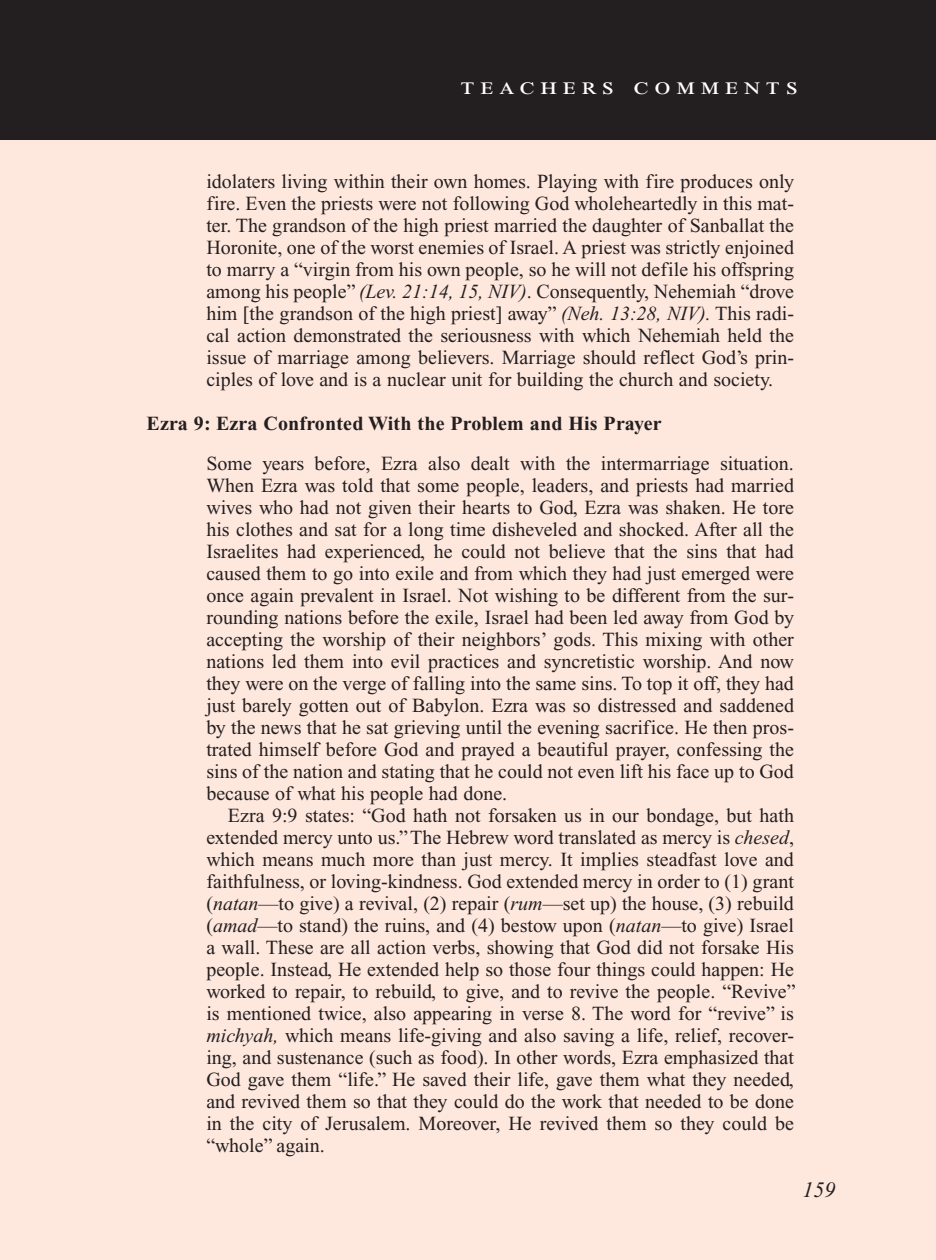
<style>
.page{position:relative;width:936px;height:1260px;background:#fff}
.page>*{position:absolute;margin:0;border:0;box-sizing:border-box;transform-origin:0 0}
.Teachers_Comments_He{font:24px "Times New Roman PS Std";letter-spacing:.2em;color:#fff;scale:1.2 1}
.PageNumbers{font:italic 22px "Times New Roman PS Std";color:#231f20}
.Objectives_Body_Text{font:20px/22px "Times New Roman PS Std";color:#231f20;text-align:justify}
.Roman_Numeral_Sub_He{font:700 20px "Times New Roman PS Std";letter-spacing:.01em;color:#231f20}
.s1{font-style:italic}
</style>
<div class="page">
<div style="left:0;top:136px;width:936px;height:1124px;background:#fee7dd"></div>
<div style="left:0;top:0;width:936px;height:140px;background:#231f20"></div>
<p class="Teachers_Comments_He" style="left:461px;top:73px;width:283px">teachers comments</p>
<p class="Objectives_Body_Text" style="left:206px;top:170px;width:589px">idolaters living within their own homes. Playing with fire produces only fire. Even the priests were not following God wholeheartedly in this mat&shy;ter. The grandson of the high priest married the daughter of Sanballat the Horonite, one of the worst enemies of Israel. A priest was strictly enjoined to marry a “virgin from his own people, so he will not defile his offspring among his people” <span class="s1">(Lev. 21:14, 15, NIV)</span>. Consequently, Nehemiah “drove him [the grandson of the high priest] away” <span class="s1">(Neh. 13:28, NIV).</span> This radi&shy;cal action demonstrated the seriousness with which Nehemiah held the issue of marriage among believers. Marriage should reflect God’s prin&shy;ciples of love and is a nuclear unit for building the church and society.</p>
<p class="Roman_Numeral_Sub_He" style="left:146px;top:412px;width:517px">Ezra 9: Ezra Confronted With the Problem and His Prayer</p>
<p class="Objectives_Body_Text" style="left:206px;top:452px;width:589px">Some years before, Ezra also dealt with the intermarriage situation.<br>When Ezra was told that some people, leaders, and priests had married wives who had not given their hearts to God, Ezra was shaken. He tore his clothes and sat for a long time disheveled and shocked. After all the Israelites had experienced, he could not believe that the sins that had caused them to go into exile and from which they had just emerged were once again prevalent in Israel. Not wishing to be different from the sur&shy;rounding nations before the exile, Israel had been led away from God by accepting the worship of their neighbors’ gods. This mixing with other nations led them into evil practices and syncretistic worship. And now they were on the verge of falling into the same sins. To top it off, they had just barely gotten out of Babylon. Ezra was so distressed and saddened by the news that he sat grieving until the evening sacrifice. He then pros&shy;trated himself before God and prayed a beautiful prayer, confessing the sins of the nation and stating that he could not even lift his face up to God because of what his people had done.</p>
<p class="Objectives_Body_Text" style="left:206px;top:804px;width:591px;text-indent:22px">Ezra 9:9 states: “God hath not forsaken us in our bondage, but hath extended mercy unto us.” The Hebrew word translated as mercy is <span class="s1">chesed</span>, which means much more than just mercy. It implies steadfast love and faithfulness, or loving-kindness. God extended mercy in order to (1) grant (<span class="s1">natan</span>—to give) a revival, (2) repair (<span class="s1">rum</span>—set up) the house, (3) rebuild (<span class="s1">amad</span>—to stand) the ruins, and (4) bestow upon (<span class="s1">natan</span>—to give) Israel a wall. These are all action verbs, showing that God did not forsake His people. Instead, He extended help so those four things could happen: He worked to repair, to rebuild, to give, and to revive the people. “Revive” is mentioned twice, also appearing in verse 8. The word for “revive” is <span class="s1">michyah,</span> which means life-giving and also saving a life, relief, recover&shy;ing, and sustenance (such as food). In other words, Ezra emphasized that God gave them “life.” He saved their life, gave them what they needed, and revived them so that they could do the work that needed to be done in the city of Jerusalem. Moreover, He revived them so they could be “whole” again.</p>
<p class="PageNumbers" style="left:802px;top:1178px;width:34px">159</p>
</div>
